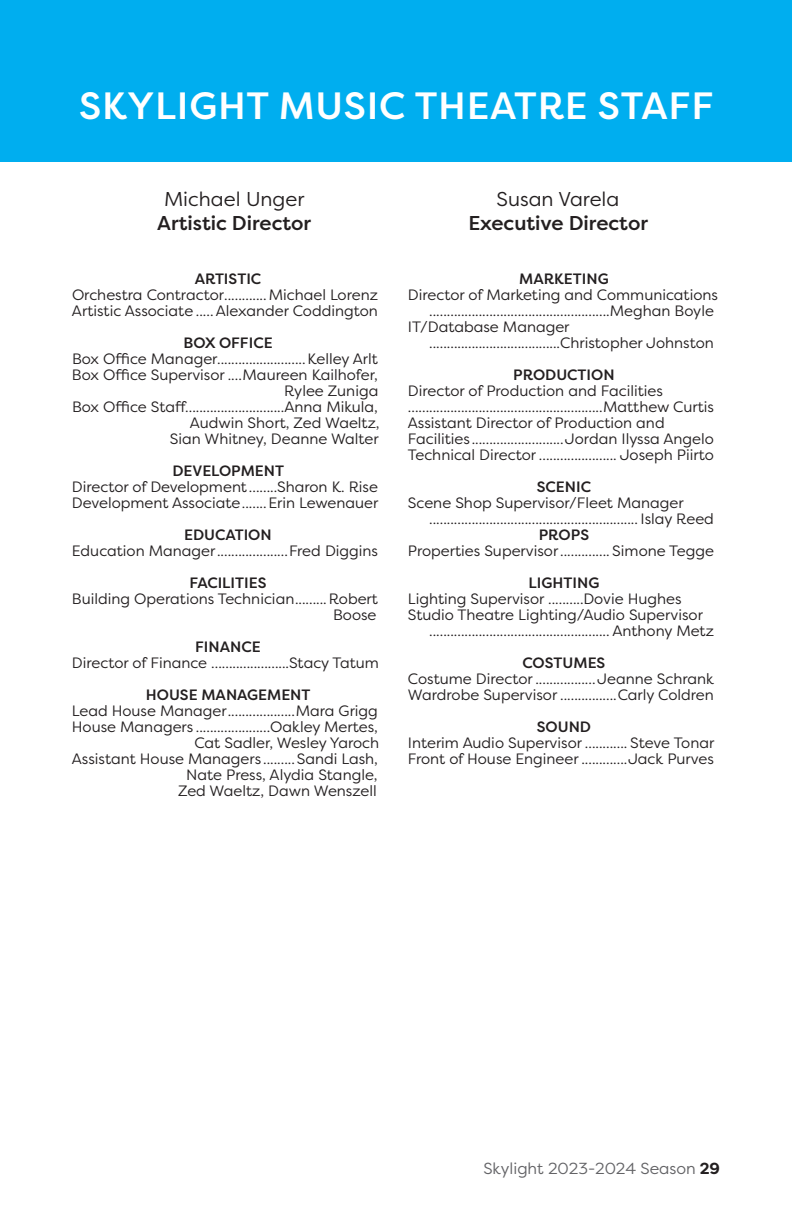
<style>
.page{position:relative;width:792px;height:1224px;background:#fff}
.page>*{position:absolute;margin:0;border:0;box-sizing:border-box;transform-origin:0 0}
.t1{font:500 38px "Filson Pro";letter-spacing:.02em;color:#fff}
.t2{font:500 20px "Filson Pro";color:#231f20}
.t3{font:20px "Filson Pro";color:#231f20}
.t4{font:16px "Filson Pro";color:#636366}
.t5{font:15px/16px "Filson Pro";color:#231f20}
.t6{font:500 15px "Filson Pro";color:#231f20}
.s1{font-weight:700;color:#231f20}
</style>
<div class="page">
<div style="left:0;top:0;width:792px;height:162px;background:#00aeef"></div>
<h1 class="t1" style="left:79px;top:79px;width:636px">SKYLIGHT MUSIC THEATRE STAFF</h1>
<h2 class="t3" style="left:164px;top:186px;width:142px">Michael Unger</h2>
<h2 class="t2" style="left:157px;top:210px;width:156px">Artistic Director</h2>
<p class="t6" style="left:195px;top:268px;width:68px">ARTISTIC</p>
<p class="t5" style="left:72px;top:286px;width:308px">Orchestra Contractor............Michael Lorenz<br>Artistic Associate .....Alexander Coddington</p>
<p class="t6" style="left:183px;top:332px;width:91px">BOX OFFICE</p>
<p class="t5" style="left:72px;top:350px;width:309px;text-align:right">Box Office Manager.........................Kelley Arlt Box Office Supervisor ....Maureen Kailhofer, Rylee Zuniga<br>Box Office Staff............................Anna Mikula, Audwin Short, Zed Waeltz,<br>Sian Whitney, Deanne Walter</p>
<p class="t6" style="left:172px;top:460px;width:113px">DEVELOPMENT</p>
<p class="t5" style="left:72px;top:478px;width:308px">Director of Development ........Sharon K. Rise<br>Development Associate.......Erin Lewenauer</p>
<p class="t6" style="left:184px;top:524px;width:89px">EDUCATION</p>
<p class="t5" style="left:72px;top:542px;width:308px">Education Manager....................Fred Diggins</p>
<p class="t6" style="left:189px;top:572px;width:79px">FACILITIES</p>
<p class="t5" style="left:72px;top:590px;width:307px;text-align:right">Building Operations Technician.........Robert<br>Boose</p>
<p class="t6" style="left:195px;top:636px;width:67px">FINANCE</p>
<p class="t5" style="left:72px;top:654px;width:308px">Director of Finance ......................Stacy Tatum</p>
<p class="t6" style="left:146px;top:684px;width:166px">HOUSE MANAGEMENT</p>
<p class="t5" style="left:72px;top:702px;width:309px;text-align:right">Lead House Manager...................Mara Grigg House Managers .....................Oakley Mertes, Cat Sadler, Wesley Yaroch<br>Assistant House Managers .........Sandi Lash, Nate Press, Alydia Stangle,<br>Zed Waeltz, Dawn Wenszell</p>
<h2 class="t3" style="left:497px;top:186px;width:124px">Susan Varela</h2>
<h2 class="t2" style="left:468px;top:210px;width:181px">Executive Director</h2>
<p class="t6" style="left:519px;top:268px;width:91px">MARKETING</p>
<p class="t5" style="left:408px;top:286px;width:312px">Director of Marketing and Communications</p>
<p class="t5" style="left:429px;top:302px;width:286px">...................................................Meghan Boyle</p>
<p class="t5" style="left:408px;top:318px;width:163px">IT/Database Manager</p>
<p class="t5" style="left:429px;top:334px;width:286px">.....................................Christopher Johnston</p>
<p class="t6" style="left:513px;top:364px;width:103px">PRODUCTION</p>
<p class="t5" style="left:408px;top:382px;width:308px">Director of Production and Facilities .......................................................Matthew Curtis Assistant Director of Production and Facilities..........................Jordan Ilyssa Angelo Technical Director ...................... Joseph Piirto</p>
<p class="t6" style="left:537px;top:476px;width:56px">SCENIC</p>
<p class="t5" style="left:429px;top:494px;width:286px;text-indent:-21px">Scene Shop Supervisor/Fleet Manager ........................................................... Islay Reed</p>
<p class="t6" style="left:539px;top:524px;width:52px">PROPS</p>
<p class="t5" style="left:408px;top:542px;width:308px">Properties Supervisor.............. Simone Tegge</p>
<p class="t6" style="left:529px;top:572px;width:72px">LIGHTING</p>
<p class="t5" style="left:408px;top:590px;width:275px">Lighting Supervisor ..........Dovie Hughes</p>
<p class="t5" style="left:408px;top:606px;width:297px">Studio Theatre Lighting/Audio Supervisor</p>
<p class="t5" style="left:429px;top:622px;width:286px">................................................... Anthony Metz</p>
<p class="t6" style="left:523px;top:652px;width:84px">COSTUMES</p>
<p class="t5" style="left:408px;top:670px;width:308px">Costume Director .................Jeanne Schrank<br>Wardrobe Supervisor ................Carly Coldren</p>
<p class="t6" style="left:537px;top:716px;width:56px">SOUND</p>
<p class="t5" style="left:408px;top:734px;width:308px">Interim Audio Supervisor ............ Steve Tonar<br>Front of House Engineer .............Jack Purves</p>
<p class="t4" style="left:483px;top:1158px;width:238px">Skylight 2023-2024 Season <span class="s1">29</span></p>
</div>
